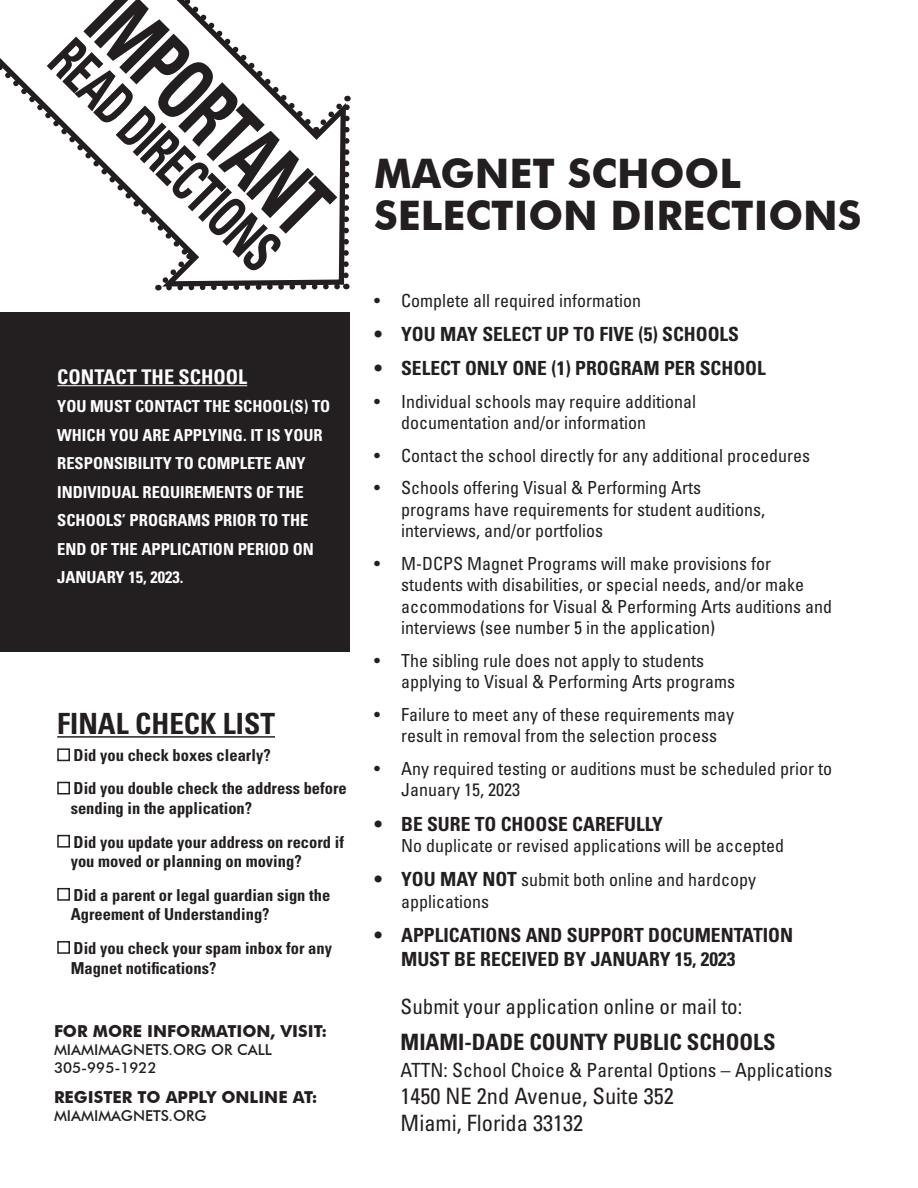
<style>
.page{position:relative;width:918px;height:1188px;background:#fff}
.page>*{position:absolute;margin:0;border:0;box-sizing:border-box;transform-origin:0 0}
.t1{font:700 condensed 86.1px "Univers LT Std";color:#231f20;scale:.74 1}
.t2{font:700 condensed 57.45px "Univers LT Std";color:#231f20;scale:.74 1}
.t3{font:700 40.65px "Futura BT";color:#231f20}
.t4{font:700 condensed 29.25px "Univers LT Std";color:#231f20}
.t5{font:condensed 22.5px "Univers LT Std";color:#231f20}
.t6{font:700 condensed 22.5px "Univers LT Std";color:#231f20}
.t7{font:condensed 21px "Univers LT Std";color:#231f20}
.t8{font:700 condensed 20.25px "Univers LT Std";color:#fff}
.t9{font:700 condensed 19.5px/23.4px "Univers LT Std";color:#231f20}
.t10{font:condensed 19.5px "Univers LT Std";color:#231f20}
.t11{font:condensed 18px/21.6px "Univers LT Std";color:#231f20}
.t12{font:700 condensed 16.5px/19.8px "Univers LT Std";color:#231f20}
.t13{font:700 condensed 16.5px/28.5px "Univers LT Std";color:#fff}
.t14{font:700 16.5px "Futura BT";color:#231f20}
.t15{font:500 15px "Futura BT";color:#231f20}
.s1{font-weight:700;font-size:19.5px}
</style>
<div class="page">
<div style="left:0;top:313px;width:350px;height:339px;background:#231f20"></div>
<svg style="left:0;top:58px;width:51px;height:61px"></svg>
<svg style="left:51px;top:0;width:300px;height:291px"></svg>
<hr style="left:57px;top:385px;width:190px;height:1px;background:#fff">
<hr style="left:57px;top:736px;width:218px;height:2px;background:#231f20">
<div style="left:57px;top:748px;width:13px;height:13px;border:2px solid #231f20"></div>
<div style="left:57px;top:782px;width:13px;height:12px;border:2px solid #231f20"></div>
<div style="left:57px;top:835px;width:13px;height:13px;border:2px solid #231f20"></div>
<div style="left:57px;top:888px;width:13px;height:13px;border:2px solid #231f20"></div>
<div style="left:57px;top:941px;width:13px;height:13px;border:2px solid #231f20"></div>
<p class="t1" style="left:140px;top:-30px;width:409px;rotate:45deg">IMPORTANT</p>
<p class="t2" style="left:84px;top:25px;width:404px;rotate:45deg">READ DIRECTIONS</p>
<p class="t8" style="left:57px;top:364px;width:192px">CONTACT THE SCHOOL</p>
<p class="t13" style="left:57px;top:392px;width:275px">YOU MUST CONTACT THE SCHOOL(S) TO<br>WHICH YOU ARE APPLYING. IT IS YOUR<br>RESPONSIBILITY TO COMPLETE ANY<br>INDIVIDUAL REQUIREMENTS OF THE<br>SCHOOLS’ PROGRAMS PRIOR TO THE<br>END OF THE APPLICATION PERIOD ON<br>JANUARY 15, 2023.</p>
<p class="t4" style="left:57px;top:706px;width:219px">FINAL CHECK LIST</p>
<p class="t12" style="left:74px;top:745px;width:199px">Did you check boxes clearly?</p>
<p class="t12" style="left:71px;top:779px;width:278px">Did you double check the address before sending in the application?</p>
<p class="t12" style="left:71px;top:832px;width:275px">Did you update your address on record if you moved or planning on moving?</p>
<p class="t12" style="left:71px;top:885px;width:261px">Did a parent or legal guardian sign the<br>Agreement of Understanding?</p>
<p class="t12" style="left:71px;top:938px;width:263px">Did you check your spam inbox for any<br>Magnet notifications?</p>
<p class="t14" style="left:54px;top:1021px;width:275px">FOR MORE INFORMATION, VISIT:</p>
<p class="t15" style="left:54px;top:1040px;width:219px">MIAMIMAGNETS.ORG OR CALL</p>
<p class="t15" style="left:54px;top:1058px;width:104px">305-995-1922</p>
<p class="t14" style="left:54px;top:1087px;width:265px">REGISTER TO APPLY ONLINE AT:</p>
<p class="t15" style="left:54px;top:1106px;width:154px">MIAMIMAGNETS.ORG</p>
<p class="t3" style="left:374px;top:149px;width:369px">MAGNET SCHOOL</p>
<p class="t3" style="left:374px;top:191px;width:489px">SELECTION DIRECTIONS</p>
<p class="t11" style="left:374px;top:289px;width:268px">• Complete all required information</p>
<p class="t9" style="left:374px;top:322px;width:367px">• YOU MAY SELECT UP TO FIVE (5) SCHOOLS</p>
<p class="t9" style="left:374px;top:356px;width:393px">• SELECT ONLY ONE (1) PROGRAM PER SCHOOL</p>
<p class="t11" style="left:401px;top:390px;width:296px;text-indent:-27px">• Individual schools may require additional documentation and/or information</p>
<p class="t11" style="left:374px;top:444px;width:437px">• Contact the school directly for any additional procedures</p>
<p class="t11" style="left:401px;top:477px;width:365px;text-indent:-27px">• Schools offering Visual &amp; Performing Arts programs have requirements for student auditions, interviews, and/or portfolios</p>
<p class="t11" style="left:401px;top:552px;width:432px;text-indent:-27px">• M-DCPS Magnet Programs will make provisions for students with disabilities, or special needs, and/or make accommodations for Visual &amp; Performing Arts auditions and interviews (see number 5 in the application)</p>
<p class="t11" style="left:401px;top:649px;width:335px;text-indent:-27px">• The sibling rule does not apply to students applying to Visual &amp; Performing Arts programs</p>
<p class="t11" style="left:374px;top:703px;width:361px;text-align:center">• Failure to meet any of these requirements may result in removal from the selection process</p>
<p class="t11" style="left:401px;top:757px;width:432px;text-indent:-27px">• Any required testing or auditions must be scheduled prior to<br>January 15, 2023</p>
<p class="t9" style="left:374px;top:812px;width:290px">• BE SURE TO CHOOSE CAREFULLY</p>
<p class="t11" style="left:401px;top:835px;width:384px">No duplicate or revised applications will be accepted</p>
<p class="t11" style="left:401px;top:869px;width:356px;text-indent:-27px"><span class="s1">• YOU MAY NOT</span> submit both online and hardcopy applications</p>
<p class="t9" style="left:401px;top:923px;width:393px;text-indent:-27px">• APPLICATIONS AND SUPPORT DOCUMENTATION<br>MUST BE RECEIVED BY JANUARY 15, 2023</p>
<p class="t7" style="left:401px;top:994px;width:343px">Submit your application online or mail to:</p>
<p class="t6" style="left:401px;top:1029px;width:377px">MIAMI-DADE COUNTY PUBLIC SCHOOLS</p>
<p class="t10" style="left:401px;top:1058px;width:433px">ATTN: School Choice &amp; Parental Options – Applications</p>
<p class="t5" style="left:401px;top:1082px;width:275px">1450 NE 2nd Avenue, Suite 352</p>
<p class="t5" style="left:401px;top:1109px;width:184px">Miami, Florida 33132</p>
</div>
